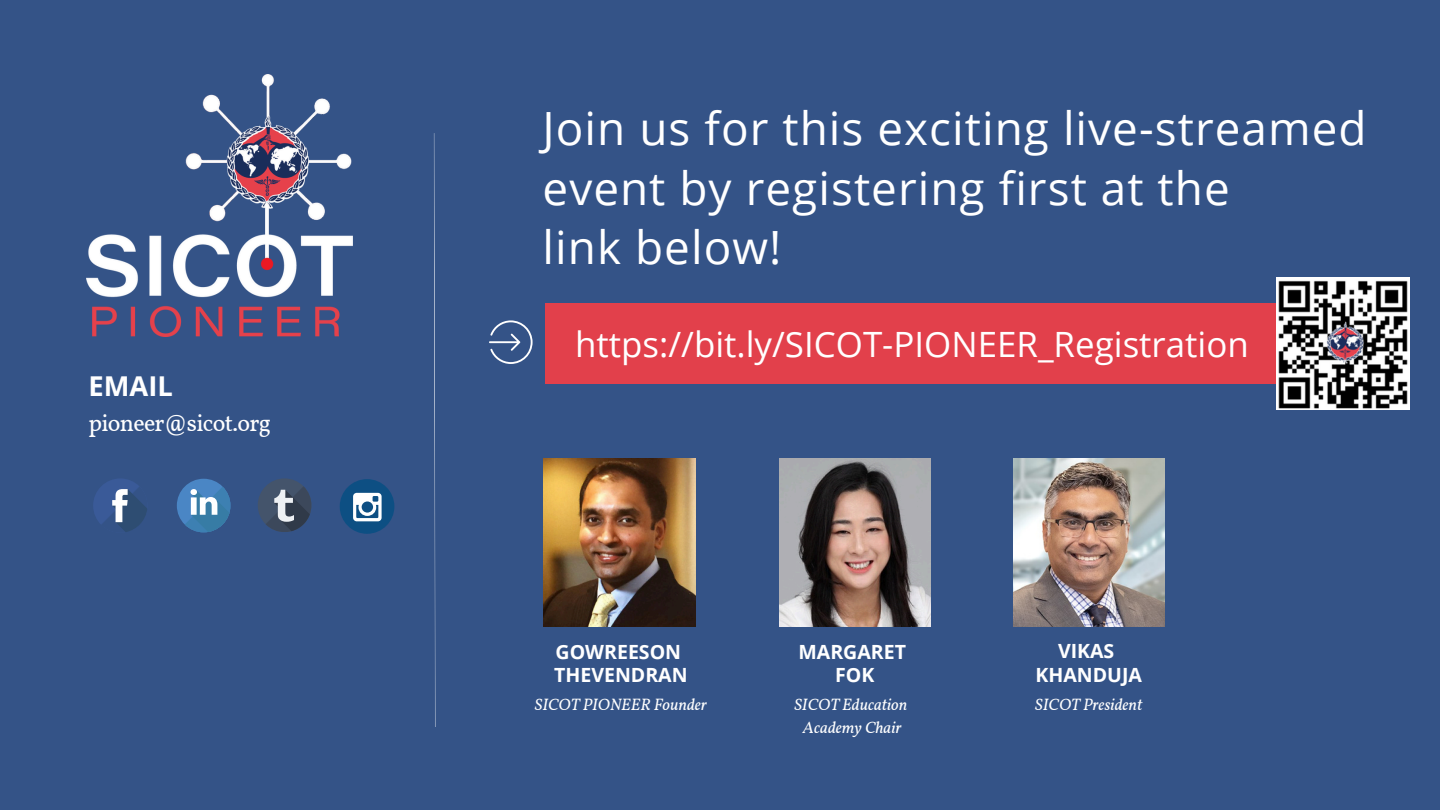
<style>
.page{position:relative;width:1440px;height:810px;background:#345387}
.page>*{position:absolute;margin:0;border:0;box-sizing:border-box;transform-origin:0 0}
.t1{font:45.8px/59.2px "Open Sans";letter-spacing:.025em;color:#fff}
.t2{font:34.9px "Open Sans";color:#fff}
.t3{font:700 27.3px "Open Sans";color:#fff}
.t4{font:23.9px "Vollkorn";letter-spacing:-.03em;color:#fff}
.t5{font:700 19.6px/23.2px "Open Sans";color:#fff;text-align:center}
.t6{font:italic 16.4px "Vollkorn";color:#fff}
</style>
<div class="page">
<svg style="left:434px;top:133px;width:2px;height:594px"></svg>
<div style="left:93px;top:478px;width:54px;height:55px;background:#3a5a98;border-radius:50%"></div>
<svg style="left:101px;top:486px;width:46px;height:47px"></svg>
<div style="left:177px;top:479px;width:53px;height:53px;background:#4a86c5;border-radius:50%"></div>
<svg style="left:185px;top:487px;width:46px;height:46px"></svg>
<div style="left:258px;top:478px;width:53px;height:54px;background:#44546b;border-radius:50%"></div>
<svg style="left:266px;top:487px;width:46px;height:45px"></svg>
<div style="left:340px;top:479px;width:54px;height:55px;background:#0d4f83;border-radius:50%"></div>
<svg style="left:353px;top:493px;width:29px;height:28px"></svg>
<svg style="left:489px;top:321px;width:44px;height:43px"></svg>
<img style="left:86px;top:74px;width:267px;height:263px">
<div style="left:546px;top:303px;width:732px;height:80px;background:#e2404b"></div>
<img style="left:779px;top:459px;width:151px;height:168px">
<img style="left:544px;top:459px;width:151px;height:168px">
<img style="left:1013px;top:458px;width:151px;height:168px">
<img style="left:1277px;top:277px;width:133px;height:133px">
<h3 class="t3" style="left:88px;top:366px;width:86px">EMAIL</h3>
<h4 class="t4" style="left:88px;top:409px;width:184px">pioneer@sicot.org</h4>
<p class="t1" style="left:543px;top:98px;width:826px">Join us for this exciting live-streamed event by registering first at the<br>link below!</p>
<p class="t2" style="left:575px;top:319px;width:675px">https://bit.ly/SICOT-PIONEER_Registration</p>
<p class="t5" style="left:554px;top:640px;width:135px;text-align:left">GOWREESON<br>THEVENDRAN</p>
<p class="t6" style="left:535px;top:695px;width:174px">SICOT PIONEER Founder</p>
<p class="t5" style="left:798px;top:640px;width:109px">MARGARET<br>FOK</p>
<p class="t6" style="left:794px;top:695px;width:114px">SICOT Education</p>
<p class="t6" style="left:803px;top:717px;width:100px">Academy Chair</p>
<h1 class="t5" style="left:1035px;top:639px;width:108px">VIKAS<br>KHANDUJA</h1>
<p class="t6" style="left:1035px;top:694px;width:109px">SICOT President</p>
</div>
